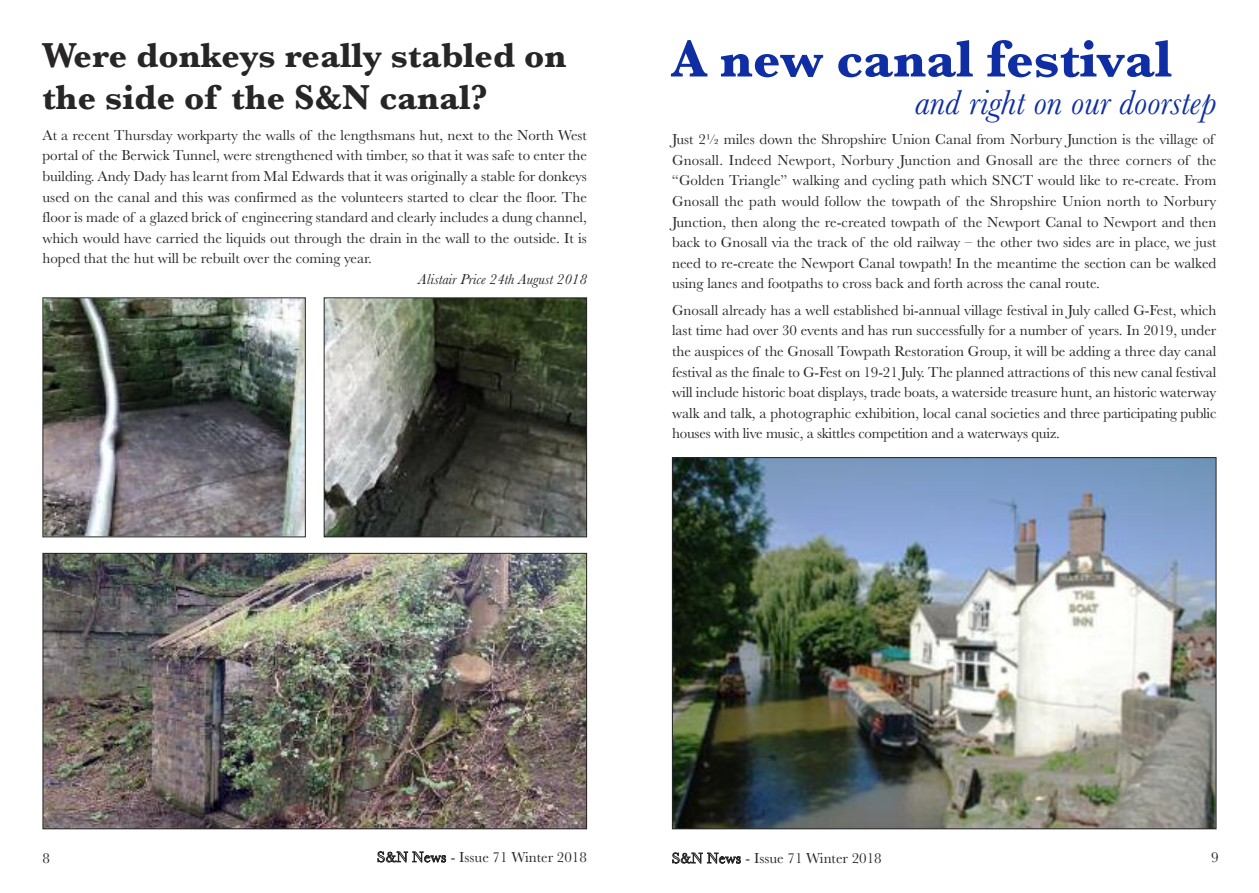
<style>
.page{position:relative;width:1259px;height:893px;background:#fff}
.page>*{position:absolute;margin:0;border:0;box-sizing:border-box;transform-origin:0 0}
.t1{font:700 54px "Baskerville";color:#0f2ea3}
.t2{font:700 36px/41.7px "Baskerville";color:#272526}
.t3{font:italic 36px "Baskerville";color:#0f2ea3}
.t4{font:15px/20.5px "Baskerville";color:#272526;text-align:justify}
.t5{font:italic 15px "Baskerville";color:#272526}
.s1{color:#fff}
</style>
<div class="page">
<img style="left:674px;top:459px;width:540px;height:368px">
<img style="left:44px;top:299px;width:260px;height:236px">
<div style="left:42px;top:297px;width:264px;height:240px;border:1px solid #272526"></div>
<img style="left:326px;top:299px;width:259px;height:236px">
<div style="left:324px;top:297px;width:263px;height:240px;border:1px solid #272526"></div>
<img style="left:45px;top:555px;width:540px;height:272px">
<div style="left:43px;top:553px;width:544px;height:276px;border:1px solid #272526"></div>
<h2 class="t2" style="left:42px;top:34px;width:525px">Were donkeys really stabled on the side of the S&amp;N canal?</h2>
<p class="t4" style="left:42px;top:124px;width:546px">At a recent Thursday workparty the walls of the lengthsmans hut, next to the North West portal of the Berwick Tunnel, were strengthened with timber, so that it was safe to enter the building. Andy Dady has learnt from Mal Edwards that it was originally a stable for donkeys used on the canal and this was confirmed as the volunteers started to clear the floor. The floor is made of a glazed brick of engineering standard and clearly includes a dung channel, which would have carried the liquids out through the drain in the wall to the outside. It is hoped that the hut will be rebuilt over the coming year.</p>
<p class="t5" style="left:418px;top:270px;width:170px">Alistair Price 24th August 2018</p>
<h1 class="t1" style="left:672px;top:26px;width:501px">A new canal festival</h1>
<h2 class="t3" style="left:915px;top:80px;width:303px">and right on our doorstep</h2>
<p class="t4" style="left:672px;top:129px;width:546px;text-align:left">Just 2½ miles down the Shropshire Union Canal from Norbury Junction is the village of Gnosall. Indeed Newport, Norbury Junction and Gnosall are the three corners of the “Golden Triangle” walking and cycling path which SNCT would like to re-create. From Gnosall the path would follow the towpath of the Shropshire Union north to Norbury Junction, then along the re-created towpath of the Newport Canal to Newport and then back to Gnosall via the track of the old railway – the other two sides are in place, we just need to re-create the Newport Canal towpath! In the meantime the section can be walked using lanes and footpaths to cross back and forth across the canal route.</p>
<p class="t4" style="left:672px;top:299px;width:546px">Gnosall already has a well established bi-annual village festival in July called G-Fest, which last time had over 30 events and has run successfully for a number of years. In 2019, under the auspices of the Gnosall Towpath Restoration Group, it will be adding a three day canal festival as the finale to G-Fest on 19-21 July. The planned attractions of this new canal festival will include historic boat displays, trade boats, a waterside treasure hunt, an historic waterway walk and talk, a photographic exhibition, local canal societies and three participating public houses with live music, a skittles competition and a waterways quiz.</p>
<p class="t4" style="left:43px;top:847px;width:9px">8</p>
<p class="t4" style="left:377px;top:846px;width:211px"><span class="s1">S&amp;N News</span> - Issue 71 Winter 2018</p>
<p class="t4" style="left:672px;top:847px;width:211px"><span class="s1">S&amp;N News</span> - Issue 71 Winter 2018</p>
<p class="t4" style="left:1211px;top:846px;width:9px">9</p>
</div>
